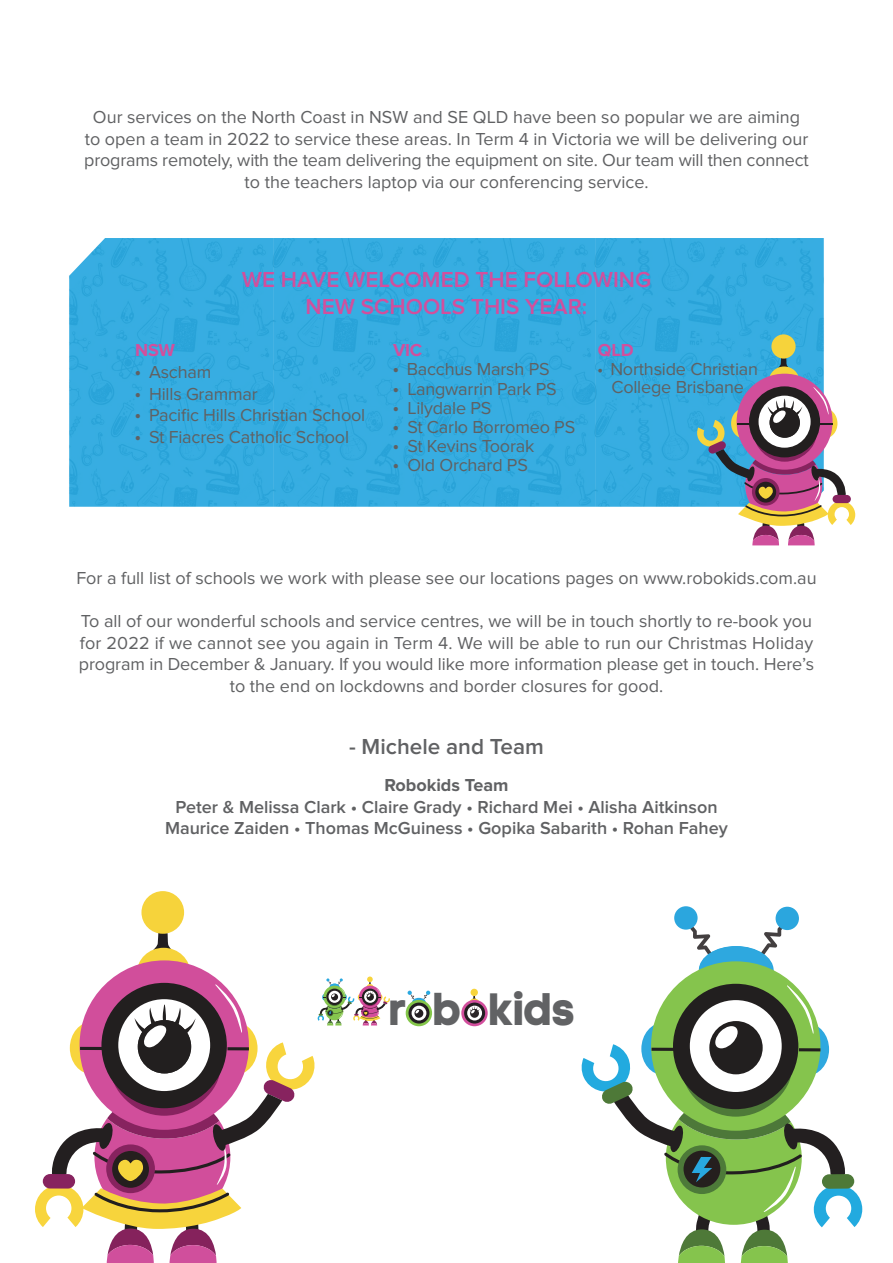
<style>
.page{position:relative;width:893px;height:1263px;background:#fff}
.page>*{position:absolute;margin:0;border:0;box-sizing:border-box;transform-origin:0 0}
.t1{font:45.15px "Code Pro Bold LC";color:#616264}
.t2{font:600 22.5px/27px "Proxima Nova";color:#d24f9d;text-align:center}
.t3{font:600 22.5px "Proxima Nova";color:#606163}
.t4{font:18px/21.6px "Proxima Nova";color:#606163;text-align:center}
.t5{font:600 18px/21.6px "Proxima Nova";color:#606163;text-align:center}
.t6{font:700 18px "Proxima Nova";color:#606163}
.t7{font:700 18px "Proxima Nova";color:#d24f9d}
.s1{font-weight:700;color:#d24f9d}
.s2{font-family:"Montserrat";font-weight:600}
.s3{font-family:"Montserrat";font-weight:600;font-size:15.9px}
</style>
<div class="page">
<svg style="left:406px;top:991px;width:26px;height:35px"></svg>
<div style="left:471px;top:989px;width:7px;height:7px;background:#f7d43c;border-radius:50%"></div>
<svg style="left:461px;top:996px;width:27px;height:30px"></svg>
<img style="left:69px;top:238px;width:755px;height:269px">
<svg style="left:778px;top:358px;width:10px;height:9px"></svg>
<svg style="left:769px;top:366px;width:30px;height:29px"></svg>
<div style="left:771px;top:334px;width:25px;height:25px;background:#f6d33b;border-radius:50%"></div>
<div style="left:737px;top:374px;width:96px;height:96px;background:#d14e9b;border-radius:50%"></div>
<svg style="left:697px;top:387px;width:158px;height:158px"></svg>
<svg style="left:153px;top:933px;width:18px;height:17px"></svg>
<div style="left:137px;top:948px;width:53px;height:51px;background:#f6d33b;border-radius:50%"></div>
<div style="left:141px;top:891px;width:43px;height:43px;background:#f6d33b;border-radius:50%"></div>
<div style="left:79px;top:960px;width:170px;height:170px;background:#d14e9b;border-radius:50%"></div>
<svg style="left:35px;top:976px;width:355px;height:287px"></svg>
<svg style="left:690px;top:926px;width:21px;height:29px"></svg>
<div style="left:674px;top:906px;width:24px;height:24px;background:#2ba6de;border-radius:50%"></div>
<svg style="left:761px;top:927px;width:23px;height:27px"></svg>
<div style="left:775px;top:907px;width:24px;height:23px;background:#2ba6de;border-radius:50%"></div>
<div style="left:699px;top:946px;width:74px;height:49px;background:#2ea8df;border-radius:50%"></div>
<div style="left:651px;top:961px;width:170px;height:170px;background:#85c44d;border-radius:50%"></div>
<svg style="left:581px;top:985px;width:281px;height:278px"></svg>
<p class="t4" style="left:84px;top:106px;width:726px">Our services on the North Coast in NSW and SE QLD have been so popular we are aiming to open a team in 2022 to service these areas. In Term 4 in Victoria we will be delivering our programs remotely, with the team delivering the equipment on site. Our team will then connect to the teachers laptop via our conferencing service.</p>
<p class="t2" style="left:242px;top:266px;width:411px">WE HAVE WELCOMED THE FOLLOWING<br>NEW SCHOOLS THIS YEAR:</p>
<p class="t4" style="left:135px;top:340px;width:232px;text-align:left"><span class="s1">NSW<br></span><span class="s2">∙</span> Ascham<br><span class="s2">∙</span> Hills Grammar<br><span class="s2">∙</span> Pacific Hills Christian School <span class="s2">∙</span> St Fiacres Catholic School</p>
<p class="t4" style="left:393px;top:341px;width:184px;line-height:19px;text-align:left"><span class="s1">VIC<br></span><span class="s2">∙</span> Bacchus Marsh PS<br><span class="s2">∙</span> Langwarrin Park PS<br><span class="s2">∙</span> Lilydale PS<br><span class="s2">∙</span> St Carlo Borromeo PS <span class="s2">∙</span> St Kevins Toorak<br><span class="s2">∙</span> Old Orchard PS</p>
<p class="t7" style="left:598px;top:340px;width:37px">QLD</p>
<p class="t4" style="left:598px;top:359px;width:162px"><span class="s3">∙</span> Northside Christian</p>
<p class="t4" style="left:611px;top:377px;width:134px">College Brisbane</p>
<p class="t4" style="left:76px;top:567px;width:742px">For a full list of schools we work with please see our locations pages on www.robokids.com.au</p>
<p class="t4" style="left:79px;top:610px;width:737px">To all of our wonderful schools and service centres, we will be in touch shortly to re-book you for 2022 if we cannot see you again in Term 4. We will be able to run our Christmas Holiday program in December &amp; January. If you would like more information please get in touch. Here’s to the end on lockdowns and border closures for good.</p>
<p class="t3" style="left:349px;top:736px;width:196px">- Michele and Team</p>
<p class="t6" style="left:384px;top:777px;width:126px">Robokids Team</p>
<p class="t5" style="left:165px;top:796px;width:564px">Peter &amp; Melissa Clark • Claire Grady • Richard Mei • Alisha Aitkinson<br>Maurice Zaiden • Thomas McGuiness • Gopika Sabarith • Rohan Fahey</p>
<h1 class="t1" style="left:389px;top:982px;width:188px">r b kids</h1>
</div>
